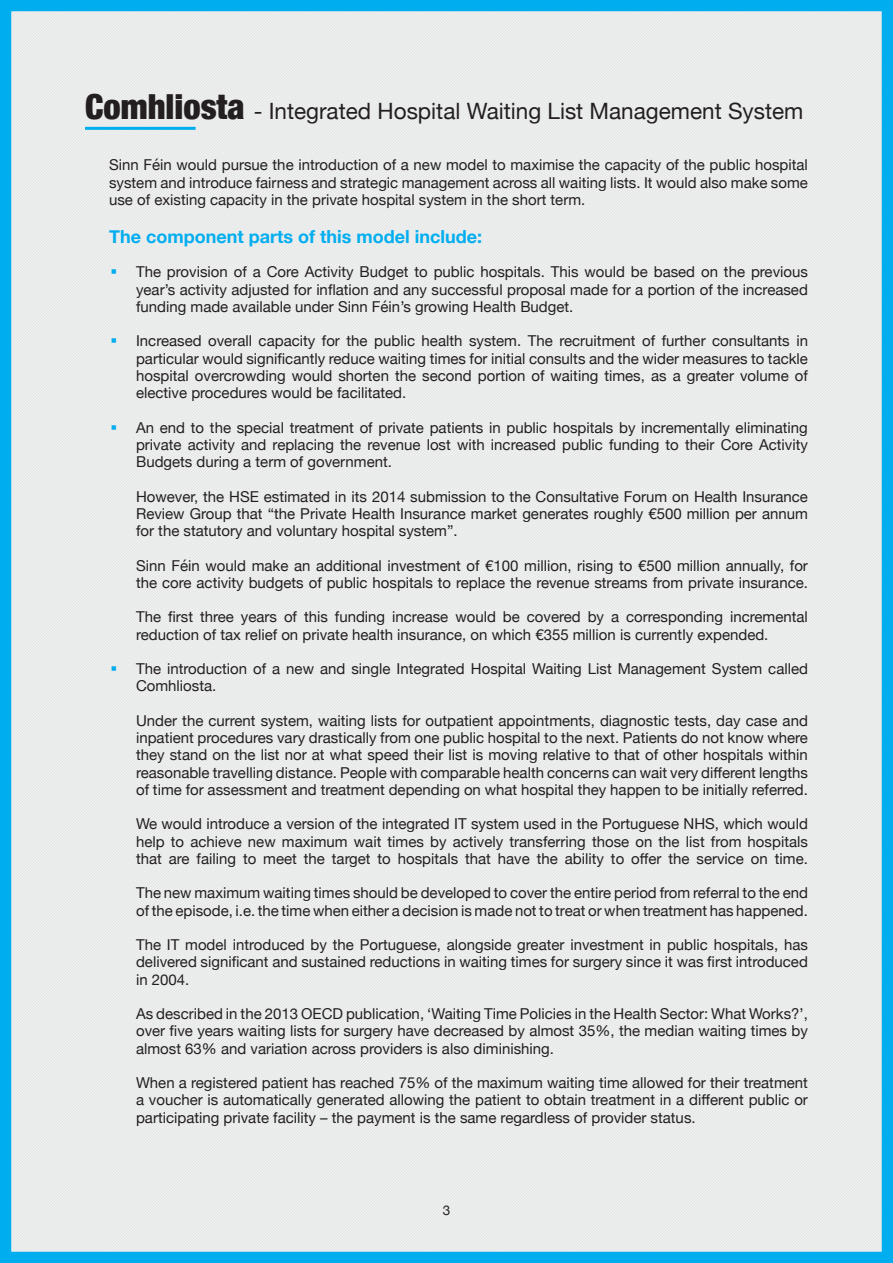
<style>
.page{position:relative;width:893px;height:1263px;background:#ebeced}
.page>*{position:absolute;margin:0;border:0;box-sizing:border-box;transform-origin:0 0}
.t1{font:22.5px "Helvetica Neue";color:#231f20}
.t2{font:700 18px "Helvetica Neue";color:#00aeef}
.t3{font:15px/17.2px "Helvetica Neue";color:#231f20;text-align:justify}
.t4{font:13.5px "Helvetica Neue";color:#231f20}
.s1{font-weight:900;font-stretch:condensed;font-size:34.5px}
</style>
<div class="page">
<hr style="left:85px;top:127px;width:111px;height:3px;background:#00aeef">
<svg style="left:112px;top:270px;width:4px;height:4px"></svg>
<svg style="left:112px;top:339px;width:4px;height:4px"></svg>
<svg style="left:112px;top:425px;width:4px;height:4px"></svg>
<svg style="left:112px;top:666px;width:4px;height:5px"></svg>
<h1 class="t1" style="left:85px;top:94px;width:720px"><span class="s1">Comhliosta</span> - Integrated Hospital Waiting List Management System</h1>
<p class="t3" style="left:109px;top:157px;width:700px">Sinn Féin would pursue the introduction of a new model to maximise the capacity of the public hospital system and introduce fairness and strategic management across all waiting lists. It would also make some use of existing capacity in the private hospital system in the short term.</p>
<p class="t2" style="left:109px;top:222px;width:374px">The component parts of this model include:</p>
<p class="t3" style="left:136px;top:264px;width:673px">The provision of a Core Activity Budget to public hospitals. This would be based on the previous year’s activity adjusted for inflation and any successful proposal made for a portion of the increased funding made available under Sinn Féin’s growing Health Budget.</p>
<p class="t3" style="left:136px;top:333px;width:673px">Increased overall capacity for the public health system. The recruitment of further consultants in particular would significantly reduce waiting times for initial consults and the wider measures to tackle hospital overcrowding would shorten the second portion of waiting times, as a greater volume of elective procedures would be facilitated.</p>
<p class="t3" style="left:136px;top:419px;width:673px">An end to the special treatment of private patients in public hospitals by incrementally eliminating private activity and replacing the revenue lost with increased public funding to their Core Activity Budgets during a term of government.</p>
<p class="t3" style="left:136px;top:488px;width:673px">However, the HSE estimated in its 2014 submission to the Consultative Forum on Health Insurance Review Group that “the Private Health Insurance market generates roughly €500 million per annum for the statutory and voluntary hospital system”.</p>
<p class="t3" style="left:136px;top:557px;width:673px">Sinn Féin would make an additional investment of €100 million, rising to €500 million annually, for the core activity budgets of public hospitals to replace the revenue streams from private insurance.</p>
<p class="t3" style="left:136px;top:609px;width:673px">The first three years of this funding increase would be covered by a corresponding incremental reduction of tax relief on private health insurance, on which €355 million is currently expended.</p>
<p class="t3" style="left:136px;top:661px;width:673px">The introduction of a new and single Integrated Hospital Waiting List Management System called<br>Comhliosta.</p>
<p class="t3" style="left:136px;top:713px;width:673px">Under the current system, waiting lists for outpatient appointments, diagnostic tests, day case and inpatient procedures vary drastically from one public hospital to the next. Patients do not know where they stand on the list nor at what speed their list is moving relative to that of other hospitals within reasonable travelling distance. People with comparable health concerns can wait very different lengths of time for assessment and treatment depending on what hospital they happen to be initially referred.</p>
<p class="t3" style="left:136px;top:816px;width:673px">We would introduce a version of the integrated IT system used in the Portuguese NHS, which would help to achieve new maximum wait times by actively transferring those on the list from hospitals that are failing to meet the target to hospitals that have the ability to offer the service on time.</p>
<p class="t3" style="left:136px;top:885px;width:673px">The new maximum waiting times should be developed to cover the entire period from referral to the end of the episode, i.e. the time when either a decision is made not to treat or when treatment has happened.</p>
<p class="t3" style="left:136px;top:937px;width:673px">The IT model introduced by the Portuguese, alongside greater investment in public hospitals, has delivered significant and sustained reductions in waiting times for surgery since it was first introduced in 2004.</p>
<p class="t3" style="left:136px;top:1006px;width:673px">As described in the 2013 OECD publication, ‘Waiting Time Policies in the Health Sector: What Works?’, over five years waiting lists for surgery have decreased by almost 35%, the median waiting times by almost 63% and variation across providers is also diminishing.</p>
<p class="t3" style="left:136px;top:1075px;width:673px">When a registered patient has reached 75% of the maximum waiting time allowed for their treatment a voucher is automatically generated allowing the patient to obtain treatment in a different public or participating private facility – the payment is the same regardless of provider status.</p>
<p class="t4" style="left:443px;top:1200px;width:9px">3</p>
</div>
